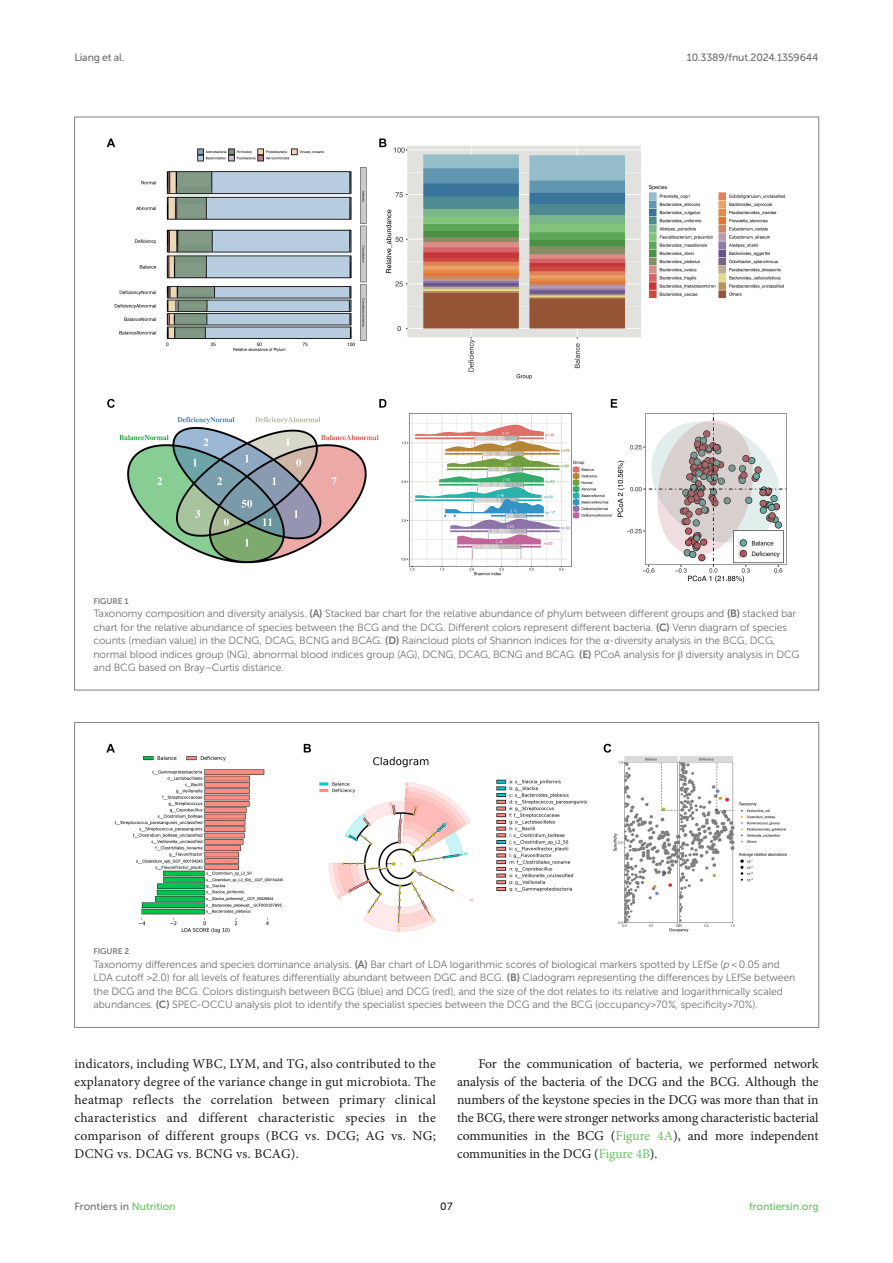
<style>
.page{position:relative;width:893px;height:1263px;background:#fff}
.page>*{position:absolute;margin:0;border:0;box-sizing:border-box;transform-origin:0 0}
.TEXT{font:13.5px/18px "Minion Pro";color:#1b1c1b;text-align:justify}
.FIG_LEG{font:10.5px/13.5px "Museo Sans 300";letter-spacing:-.01em;color:#706f70}
.t1{font:10.5px "Museo Sans 500";letter-spacing:-.015em;color:#706f70}
.t2{font:10.5px "Museo Sans 500";color:#65c161}
.t3{font:10.5px "Museo Sans 500";color:#1b1c1b}
.FIG_HD{font:8.25px "Museo Sans 700";letter-spacing:-.01em;color:#7e7f7f}
.s1{font-family:"Museo Sans 700"}
.s2{font-family:"STIX General"}
.s3{font-style:italic}
.s4{color:#65c161}
</style>
<div class="page">
<img style="left:106px;top:138px;width:681px;height:445px">
<img style="left:106px;top:743px;width:681px;height:190px">
<p class="t1" style="left:74px;top:51px;width:52px">Liang et al.</p>
<p class="t1" style="left:687px;top:51px;width:133px">10.3389/fnut.2024.1359644</p>
<p class="FIG_HD" style="left:94px;top:596px;width:37px">FIGURE 1</p>
<p class="FIG_LEG" style="left:94px;top:607px;width:707px">Taxonomy composition and diversity analysis. <span class="s1">(A)</span> Stacked bar chart for the relative abundance of phylum between different groups and <span class="s1">(B)</span> stacked bar chart for the relative abundance of species between the BCG and the DCG. Different colors represent different bacteria. <span class="s1">(C)</span> Venn diagram of species counts (median value) in the DCNG, DCAG, BCNG and BCAG. <span class="s1">(D)</span> Raincloud plots of Shannon indices for the <span class="s2">α</span>-diversity analysis in the BCG, DCG, normal blood indices group (NG), abnormal blood indices group (AG), DCNG, DCAG, BCNG and BCAG. <span class="s1">(E)</span> PCoA analysis for <span class="s2">β</span> diversity analysis in DCG and BCG based on Bray–Curtis distance.</p>
<p class="FIG_HD" style="left:94px;top:947px;width:37px">FIGURE 2</p>
<p class="FIG_LEG" style="left:94px;top:958px;width:703px">Taxonomy differences and species dominance analysis. <span class="s1">(A)</span> Bar chart of LDA logarithmic scores of biological markers spotted by LEfSe (<span class="s3">p</span> &lt; 0.05 and LDA cutoff &gt;2.0) for all levels of features differentially abundant between DGC and BCG. <span class="s1">(B)</span> Cladogram representing the differences by LEfSe between the DCG and the BCG. Colors distinguish between BCG (blue) and DCG (red), and the size of the dot relates to its relative and logarithmically scaled abundances. <span class="s1">(C)</span> SPEC-OCCU analysis plot to identify the specialist species between the DCG and the BCG (occupancy&gt;70%, specificity&gt;70%).</p>
<p class="TEXT" style="left:74px;top:1055px;width:363px">indicators, including WBC, LYM, and TG, also contributed to the explanatory degree of the variance change in gut microbiota. The heatmap reflects the correlation between primary clinical characteristics and different characteristic species in the comparison of different groups (BCG vs. DCG; AG vs. NG; DCNG vs. DCAG vs. BCNG vs. BCAG).</p>
<p class="TEXT" style="left:457px;top:1055px;width:363px;text-indent:21px">For the communication of bacteria, we performed network analysis of the bacteria of the DCG and the BCG. Although the numbers of the keystone species in the DCG was more than that in the BCG, there were stronger networks among characteristic bacterial communities in the BCG (<span class="s4">Figure 4A</span>), and more independent communities in the DCG (<span class="s4">Figure 4B</span>).</p>
<p class="t1" style="left:74px;top:1200px;width:103px">Frontiers in <span class="s4">Nutrition</span></p>
<p class="t3" style="left:440px;top:1200px;width:14px">07</p>
<p class="t2" style="left:749px;top:1200px;width:71px">frontiersin.org</p>
</div>
